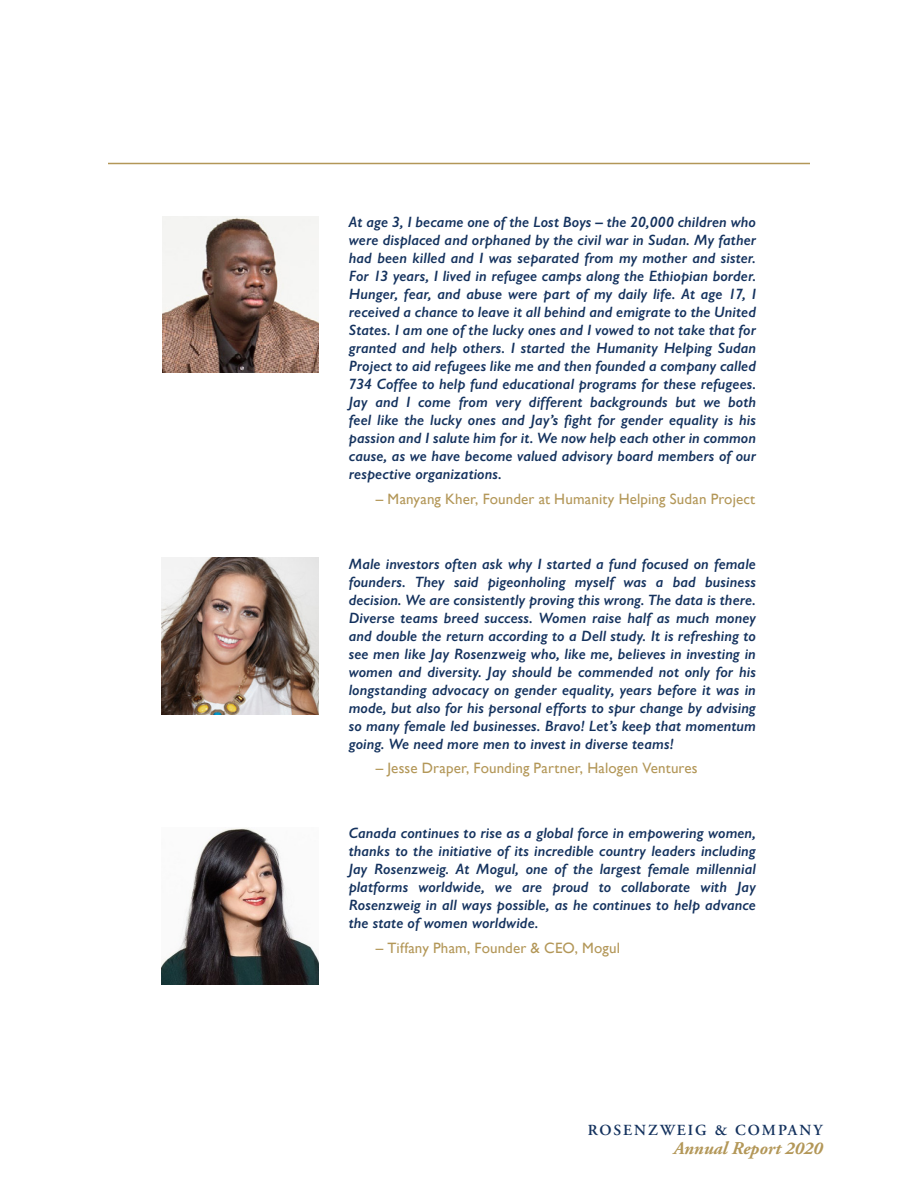
<style>
.page{position:relative;width:918px;height:1188px;background:#fff}
.page>*{position:absolute;margin:0;border:0;box-sizing:border-box;transform-origin:0 0}
.t1{font:italic 700 18px "Adobe Garamond Pro";color:#b39758}
.t2{font:600 15.45px "Adobe Garamond Pro";letter-spacing:.13em;color:#14325e}
.t3{font:italic 600 15px/18px "Gill Sans";letter-spacing:.005em;color:#14325e;text-align:justify}
.t4{font:15px "Gill Sans";letter-spacing:.01em;color:#b39758}
</style>
<div class="page">
<hr style="left:108px;top:163px;width:702px;height:1px;background:#b39758">
<img style="left:162px;top:828px;width:157px;height:156px">
<img style="left:162px;top:558px;width:157px;height:156px">
<img style="left:162px;top:216px;width:157px;height:157px">
<p class="t3" style="left:349px;top:213px;width:409px">At age 3, I became one of the Lost Boys – the 20,000 children who were displaced and orphaned by the civil war in Sudan. My father had been killed and I was separated from my mother and sister.<br>For 13 years, I lived in refugee camps along the Ethiopian border.<br>Hunger, fear, and abuse were part of my daily life. At age 17, I received a chance to leave it all behind and emigrate to the United States. I am one of the lucky ones and I vowed to not take that for granted and help others. I started the Humanity Helping Sudan Project to aid refugees like me and then founded a company called 734 Coffee to help fund educational programs for these refugees.<br>Jay and I come from very different backgrounds but we both feel like the lucky ones and Jay’s fight for gender equality is his passion and I salute him for it. We now help each other in common cause, as we have become valued advisory board members of our respective organizations.</p>
<p class="t4" style="left:376px;top:490px;width:381px">– Manyang Kher, Founder at Humanity Helping Sudan Project</p>
<p class="t3" style="left:349px;top:554px;width:409px">Male investors often ask why I started a fund focused on female founders. They said pigeonholing myself was a bad business decision. We are consistently proving this wrong. The data is there.<br>Diverse teams breed success. Women raise half as much money and double the return according to a Dell study. It is refreshing to see men like Jay Rosenzweig who, like me, believes in investing in women and diversity. Jay should be commended not only for his longstanding advocacy on gender equality, years before it was in mode, but also for his personal efforts to spur change by advising so many female led businesses. Bravo! Let’s keep that momentum going. We need more men to invest in diverse teams!</p>
<p class="t4" style="left:376px;top:759px;width:323px">– Jesse Draper, Founding Partner, Halogen Ventures</p>
<p class="t3" style="left:349px;top:824px;width:409px">Canada continues to rise as a global force in empowering women, thanks to the initiative of its incredible country leaders including Jay Rosenzweig. At Mogul, one of the largest female millennial platforms worldwide, we are proud to collaborate with Jay Rosenzweig in all ways possible, as he continues to help advance the state of women worldwide.</p>
<p class="t4" style="left:376px;top:939px;width:246px">– Tiffany Pham, Founder &amp; CEO, Mogul</p>
<p class="t2" style="left:588px;top:1121px;width:236px">ROSENZWEIG &amp; COMPANY</p>
<p class="t1" style="left:674px;top:1138px;width:150px">Annual Report 2020</p>
</div>
